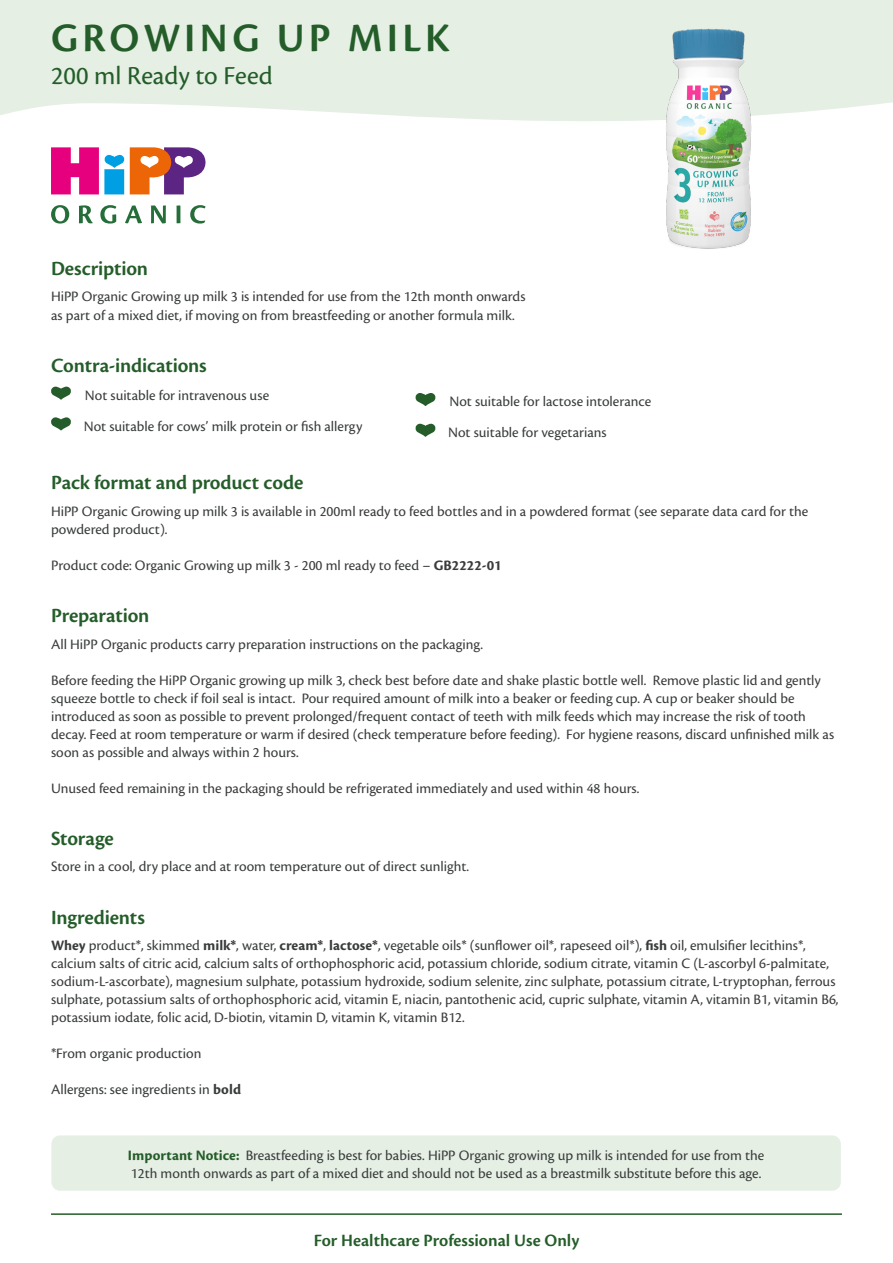
<style>
.page{position:relative;width:893px;height:1263px;background:#fff}
.page>*{position:absolute;margin:0;border:0;box-sizing:border-box;transform-origin:0 0}
.t1{font:600 42px "Cronos Pro";letter-spacing:.1em;color:#245d29}
.t2{font:27px "Cronos Pro";color:#245d29}
.t3{font:600 21px "Cronos Pro";letter-spacing:-.01em;color:#245d29}
.t4{font:600 18px "Cronos Pro";color:#245d29}
.t5{font:15px/18px "Cronos Pro";color:#3a3c3c}
.s1{font-weight:700}
.s2{font-weight:700;color:#245d29}
</style>
<div class="page">
<div style="left:0;top:0;width:893px;height:50px;background:#e5efe4"></div>
<svg style="left:0;top:50px;width:893px;height:71px;background:#e8f1e7"></svg>
<svg style="left:51px;top:148px;width:155px;height:46px"></svg>
<svg style="left:51px;top:205px;width:18px;height:18px"></svg>
<svg style="left:79px;top:205px;width:14px;height:18px"></svg>
<svg style="left:100px;top:205px;width:16px;height:18px"></svg>
<svg style="left:125px;top:205px;width:17px;height:18px"></svg>
<svg style="left:151px;top:205px;width:15px;height:18px"></svg>
<svg style="left:176px;top:205px;width:4px;height:18px"></svg>
<svg style="left:190px;top:205px;width:16px;height:18px"></svg>
<img style="left:600px;top:28px;width:217px;height:221px">
<svg style="left:51px;top:386px;width:20px;height:14px"></svg>
<svg style="left:51px;top:417px;width:20px;height:14px"></svg>
<svg style="left:415px;top:393px;width:21px;height:13px"></svg>
<svg style="left:415px;top:423px;width:21px;height:14px"></svg>
<hr style="left:51px;top:1213px;width:791px;height:2px;background:#245d29">
<div style="left:51px;top:1135px;width:790px;height:56px;background:#e5efe4;border-radius:9px"></div>
<h1 class="t1" style="left:51px;top:14px;width:400px">GROWING UP MILK</h1>
<h2 class="t2" style="left:51px;top:60px;width:223px">200 ml Ready to Feed</h2>
<h3 class="t3" style="left:51px;top:256px;width:99px">Description</h3>
<p class="t5" style="left:51px;top:288px;width:476px">HiPP Organic Growing up milk 3 is intended for use from the 12th month onwards as part of a mixed diet, if moving on from breastfeeding or another formula milk.</p>
<h3 class="t3" style="left:51px;top:353px;width:157px">Contra-indications</h3>
<p class="t5" style="left:84px;top:380px;width:280px;line-height:30.8px">Not suitable for intravenous use<br>Not suitable for cows’ milk protein or fish allergy</p>
<p class="t5" style="left:448px;top:386px;width:205px;line-height:30.8px">Not suitable for lactose intolerance<br>Not suitable for vegetarians</p>
<h3 class="t3" style="left:51px;top:471px;width:254px">Pack format and product code</h3>
<p class="t5" style="left:51px;top:502px;width:759px">HiPP Organic Growing up milk 3 is available in 200ml ready to feed bottles and in a powdered format (see separate data card for the powdered product).</p>
<p class="t5" style="left:51px;top:556px;width:452px">Product code: Organic Growing up milk 3 - 200 ml ready to feed – <span class="s1">GB2222-01</span></p>
<h3 class="t3" style="left:51px;top:603px;width:100px">Preparation</h3>
<p class="t5" style="left:51px;top:635px;width:434px">All HiPP Organic products carry preparation instructions on the packaging.</p>
<p class="t5" style="left:51px;top:671px;width:785px">Before feeding the HiPP Organic growing up milk 3, check best before date and shake plastic bottle well. Remove plastic lid and gently squeeze bottle to check if foil seal is intact. Pour required amount of milk into a beaker or feeding cup. A cup or beaker should be introduced as soon as possible to prevent prolonged/frequent contact of teeth with milk feeds which may increase the risk of tooth decay. Feed at room temperature or warm if desired (check temperature before feeding). For hygiene reasons, discard unfinished milk as soon as possible and always within 2 hours.</p>
<p class="t5" style="left:51px;top:779px;width:590px">Unused feed remaining in the packaging should be refrigerated immediately and used within 48 hours.</p>
<h3 class="t3" style="left:51px;top:826px;width:64px">Storage</h3>
<p class="t5" style="left:51px;top:858px;width:420px">Store in a cool, dry place and at room temperature out of direct sunlight.</p>
<h3 class="t3" style="left:51px;top:905px;width:95px">Ingredients</h3>
<p class="t5" style="left:51px;top:936px;width:789px"><span class="s1">Whey</span> product*, skimmed <span class="s1">milk*</span>, water, <span class="s1">cream*</span>, <span class="s1">lactose*</span>, vegetable oils* (sunflower oil*, rapeseed oil*), <span class="s1">fish</span> oil, emulsifier lecithins*, calcium salts of citric acid, calcium salts of orthophosphoric acid, potassium chloride, sodium citrate, vitamin C (L-ascorbyl 6-palmitate, sodium-L-ascorbate), magnesium sulphate, potassium hydroxide, sodium selenite, zinc sulphate, potassium citrate, L-tryptophan, ferrous sulphate, potassium salts of orthophosphoric acid, vitamin E, niacin, pantothenic acid, cupric sulphate, vitamin A, vitamin B1, vitamin B6, potassium iodate, folic acid, D-biotin, vitamin D, vitamin K, vitamin B12.</p>
<p class="t5" style="left:51px;top:1044px;width:152px">*From organic production</p>
<p class="t5" style="left:51px;top:1080px;width:192px">Allergens: see ingredients in <span class="s1">bold</span></p>
<p class="t5" style="left:128px;top:1146px;width:638px"><span class="s2">Important Notice:</span> Breastfeeding is best for babies. HiPP Organic growing up milk is intended for use from the<br>12th month onwards as part of a mixed diet and should not be used as a breastmilk substitute before this age.</p>
<p class="t4" style="left:314px;top:1230px;width:267px">For Healthcare Professional Use Only</p>
</div>
